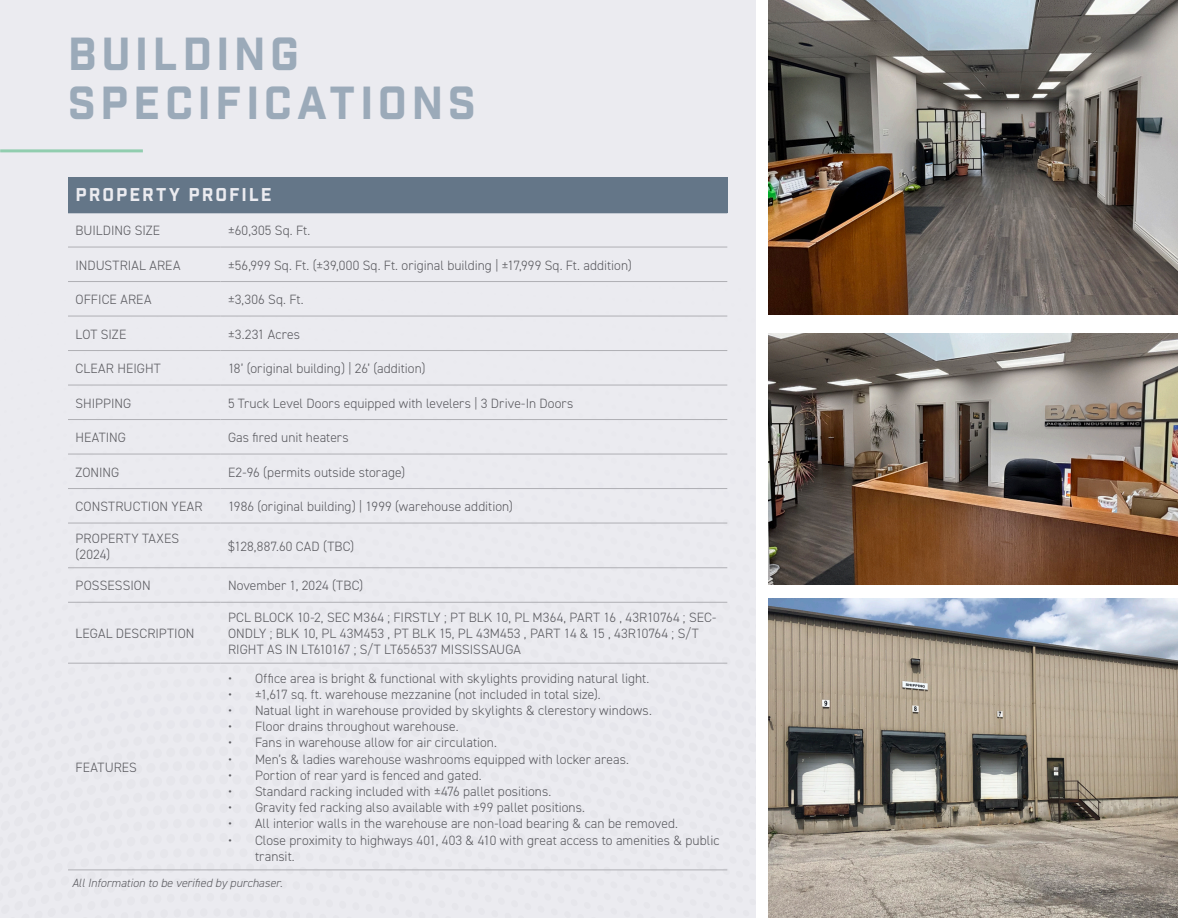
<style>
.page{position:relative;width:1188px;height:918px;background:#fff}
.page>*{position:absolute;margin:0;border:0;box-sizing:border-box;transform-origin:0 0}
.t1{font:45px/49.5px "Industry Inc Base";letter-spacing:.095em;color:#9baab9}
.t2{font:18px "Industry Inc Base";letter-spacing:.115em;color:#ebebf0}
.t3{font:300 13.5px/16.2px "DIN2014";letter-spacing:.005em;color:#5a5a5f}
.t4{font:italic 300 12px "DIN2014";color:#5a5a5f}
</style>
<div class="page">
<div style="left:0;top:0;width:756px;height:918px;background:#ebebf0"></div>
<svg style="left:68px;top:281px;width:660px;height:590px"></svg>
<img style="left:768px;top:333px;width:410px;height:252px">
<img style="left:768px;top:0;width:410px;height:314px">
<img style="left:768px;top:598px;width:410px;height:320px">
<hr style="left:0;top:149px;width:143px;height:3px;background:#91cdaf">
<div style="left:68px;top:177px;width:659px;height:36px;background:#647688"></div>
<hr style="left:68px;top:247px;width:152px;height:1px;background:#afafb4">
<hr style="left:220px;top:247px;width:507px;height:1px;background:#afafb4">
<hr style="left:68px;top:281px;width:152px;height:1px;background:#afafb4">
<hr style="left:220px;top:281px;width:507px;height:1px;background:#afafb4">
<hr style="left:68px;top:316px;width:152px;height:1px;background:#afafb4">
<hr style="left:220px;top:316px;width:507px;height:1px;background:#afafb4">
<hr style="left:68px;top:350px;width:152px;height:1px;background:#afafb4">
<hr style="left:220px;top:350px;width:507px;height:1px;background:#afafb4">
<hr style="left:68px;top:385px;width:152px;height:1px;background:#afafb4">
<hr style="left:220px;top:385px;width:507px;height:1px;background:#afafb4">
<hr style="left:68px;top:419px;width:152px;height:1px;background:#afafb4">
<hr style="left:220px;top:419px;width:507px;height:1px;background:#afafb4">
<hr style="left:68px;top:454px;width:152px;height:1px;background:#afafb4">
<hr style="left:220px;top:454px;width:507px;height:1px;background:#afafb4">
<hr style="left:68px;top:488px;width:152px;height:1px;background:#afafb4">
<hr style="left:220px;top:488px;width:507px;height:1px;background:#afafb4">
<hr style="left:68px;top:523px;width:152px;height:1px;background:#afafb4">
<hr style="left:220px;top:523px;width:507px;height:1px;background:#afafb4">
<hr style="left:68px;top:567px;width:152px;height:1px;background:#afafb4">
<hr style="left:220px;top:567px;width:507px;height:1px;background:#afafb4">
<hr style="left:68px;top:602px;width:152px;height:1px;background:#afafb4">
<hr style="left:220px;top:602px;width:507px;height:1px;background:#afafb4">
<hr style="left:68px;top:663px;width:152px;height:1px;background:#afafb4">
<hr style="left:220px;top:663px;width:507px;height:1px;background:#afafb4">
<hr style="left:68px;top:870px;width:152px;height:1px;background:#afafb4">
<hr style="left:220px;top:870px;width:507px;height:1px;background:#afafb4">
<p class="t1" style="left:68px;top:31px;width:410px">BUILDING<br>SPECIFICATIONS</p>
<p class="t2" style="left:76px;top:184px;width:198px">PROPERTY PROFILE</p>
<p class="t3" style="left:76px;top:222px;width:86px">BUILDING SIZE</p>
<p class="t3" style="left:228px;top:222px;width:84px">±60,305 Sq. Ft.</p>
<p class="t3" style="left:76px;top:257px;width:107px">INDUSTRIAL AREA</p>
<p class="t3" style="left:228px;top:257px;width:405px">±56,999 Sq. Ft. (±39,000 Sq. Ft. original building | ±17,999 Sq. Ft. addition)</p>
<p class="t3" style="left:76px;top:291px;width:78px">OFFICE AREA</p>
<p class="t3" style="left:228px;top:291px;width:77px">±3,306 Sq. Ft.</p>
<p class="t3" style="left:76px;top:326px;width:52px">LOT SIZE</p>
<p class="t3" style="left:228px;top:326px;width:74px">±3.231 Acres</p>
<p class="t3" style="left:76px;top:360px;width:87px">CLEAR HEIGHT</p>
<p class="t3" style="left:228px;top:360px;width:199px">18’ (original building) | 26’ (addition)</p>
<p class="t3" style="left:76px;top:395px;width:57px">SHIPPING</p>
<p class="t3" style="left:228px;top:395px;width:347px">5 Truck Level Doors equipped with levelers | 3 Drive-In Doors</p>
<p class="t3" style="left:76px;top:429px;width:52px">HEATING</p>
<p class="t3" style="left:228px;top:429px;width:122px">Gas fired unit heaters</p>
<p class="t3" style="left:76px;top:464px;width:45px">ZONING</p>
<p class="t3" style="left:228px;top:464px;width:179px">E2-96 (permits outside storage)</p>
<p class="t3" style="left:76px;top:498px;width:129px">CONSTRUCTION YEAR</p>
<p class="t3" style="left:228px;top:498px;width:287px">1986 (original building) | 1999 (warehouse addition)</p>
<p class="t3" style="left:76px;top:530px;width:105px">PROPERTY TAXES (2024)</p>
<p class="t3" style="left:228px;top:538px;width:128px">$128,887.60 CAD (TBC)</p>
<p class="t3" style="left:76px;top:578px;width:77px">POSSESSION</p>
<p class="t3" style="left:228px;top:578px;width:137px">November 1, 2024 (TBC)</p>
<p class="t3" style="left:76px;top:625px;width:121px">LEGAL DESCRIPTION</p>
<p class="t3" style="left:228px;top:609px;width:490px">PCL BLOCK 10-2, SEC M364 ; FIRSTLY ; PT BLK 10, PL M364, PART 16 , 43R10764 ; SEC-<br>ONDLY ; BLK 10, PL 43M453 , PT BLK 15, PL 43M453 , PART 14 &amp; 15 , 43R10764 ; S/T<br>RIGHT AS IN LT610167 ; S/T LT656537 MISSISSAUGA</p>
<p class="t3" style="left:228px;top:670px;width:423px">• Office area is bright &amp; functional with skylights providing natural light.</p>
<p class="t3" style="left:228px;top:686px;width:374px">• ±1,617 sq. ft. warehouse mezzanine (not included in total size).</p>
<p class="t3" style="left:228px;top:702px;width:425px">• Natual light in warehouse provided by skylights &amp; clerestory windows.</p>
<p class="t3" style="left:228px;top:719px;width:232px">• Floor drains throughout warehouse.</p>
<p class="t3" style="left:228px;top:735px;width:271px">• Fans in warehouse allow for air circulation.</p>
<p class="t3" style="left:228px;top:751px;width:403px">• Men’s &amp; ladies warehouse washrooms equipped with locker areas.</p>
<p class="t3" style="left:228px;top:767px;width:255px">• Portion of rear yard is fenced and gated.</p>
<p class="t3" style="left:228px;top:783px;width:325px">• Standard racking included with ±476 pallet positions.</p>
<p class="t3" style="left:228px;top:800px;width:359px">• Gravity fed racking also available with ±99 pallet positions.</p>
<p class="t3" style="left:228px;top:816px;width:451px">• All interior walls in the warehouse are non-load bearing &amp; can be removed.</p>
<p class="t3" style="left:255px;top:832px;width:466px;text-indent:-27px">• Close proximity to highways 401, 403 &amp; 410 with great access to amenities &amp; public transit.</p>
<p class="t4" style="left:72px;top:876px;width:212px">All Information to be verified by purchaser.</p>
<p class="t3" style="left:76px;top:759px;width:63px">FEATURES</p>
</div>
